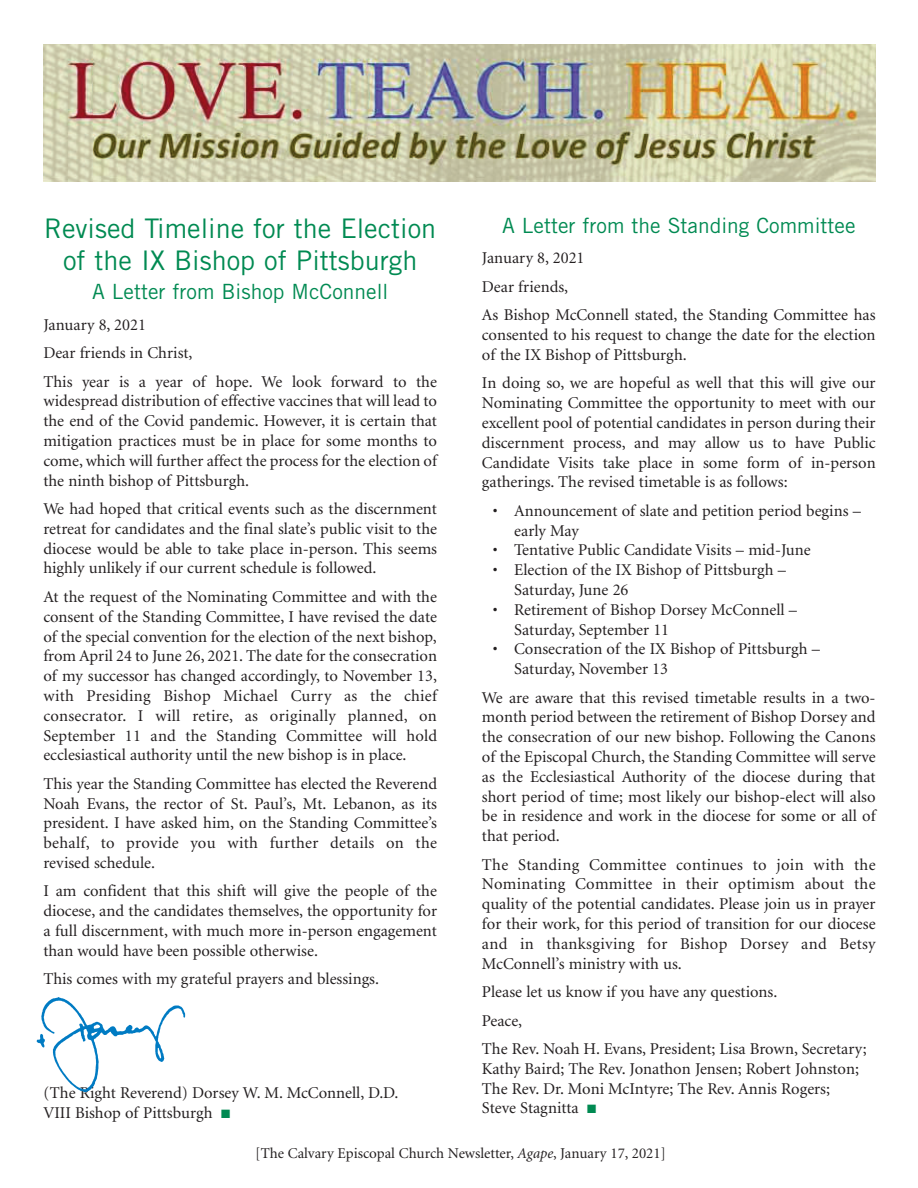
<style>
.page{position:relative;width:918px;height:1188px;background:#fff}
.page>*{position:absolute;margin:0;border:0;box-sizing:border-box;transform-origin:0 0}
.t1{font:27px/32.7px "Trade Gothic";color:#008a52;text-align:center}
.t2{font:21px "Trade Gothic";color:#008a52}
.t3{font:16.5px/19.8px "Minion";color:#231f20}
.t4{font:15px "Minion";color:#231f20}
.s1{color:#008a52}
.s2{font-style:italic}
</style>
<div class="page">
<img style="left:44px;top:44px;width:831px;height:138px">
<img style="left:36px;top:998px;width:150px;height:93px">
<h1 class="t1" style="left:44px;top:214px;width:394px">Revised Timeline for the Election of the IX Bishop of Pittsburgh</h1>
<p class="t2" style="left:92px;top:284px;width:298px">A Letter from Bishop McConnell</p>
<p class="t3" style="left:43px;top:312px;width:395px;line-height:28.5px">January 8, 2021<br>Dear friends in Christ,<br>This year is a year of hope. We look forward to the</p>
<p class="t3" style="left:43px;top:393px;width:395px;text-align:justify">widespread distribution of effective vaccines that will lead to the end of the Covid pandemic. However, it is certain that mitigation practices must be in place for some months to come, which will further affect the process for the election of the ninth bishop of Pittsburgh.</p>
<p class="t3" style="left:43px;top:500px;width:395px;text-align:justify">We had hoped that critical events such as the discernment retreat for candidates and the final slate’s public visit to the diocese would be able to take place in-person. This seems highly unlikely if our current schedule is followed.</p>
<p class="t3" style="left:43px;top:588px;width:395px;text-align:justify">At the request of the Nominating Committee and with the consent of the Standing Committee, I have revised the date of the special convention for the election of the next bishop, from April 24 to June 26, 2021. The date for the consecration of my successor has changed accordingly, to November 13, with Presiding Bishop Michael Curry as the chief consecrator. I will retire, as originally planned, on September 11 and the Standing Committee will hold ecclesiastical authority until the new bishop is in place.</p>
<p class="t3" style="left:43px;top:775px;width:395px;text-align:justify">This year the Standing Committee has elected the Reverend Noah Evans, the rector of St. Paul’s, Mt. Lebanon, as its president. I have asked him, on the Standing Committee’s behalf, to provide you with further details on the revised schedule.</p>
<p class="t3" style="left:43px;top:883px;width:395px;text-align:justify">I am confident that this shift will give the people of the diocese, and the candidates themselves, the opportunity for a full discernment, with much more in-person engagement than would have been possible otherwise.</p>
<p class="t3" style="left:43px;top:970px;width:337px">This comes with my grateful prayers and blessings.</p>
<p class="t3" style="left:43px;top:1084px;width:357px">(The Right Reverend) Dorsey W. M. McConnell, D.D.<br>VIII Bishop of Pittsburgh <span class="s1">■</span></p>
<p class="t2" style="left:502px;top:218px;width:355px">A Letter from the Standing Committee</p>
<p class="t3" style="left:482px;top:245px;width:395px;line-height:28.5px">January 8, 2021<br>Dear friends,<br>As Bishop McConnell stated, the Standing Committee has</p>
<p class="t3" style="left:482px;top:326px;width:395px">consented to his request to change the date for the election of the IX Bishop of Pittsburgh.</p>
<p class="t3" style="left:482px;top:375px;width:395px;text-align:justify">In doing so, we are hopeful as well that this will give our Nominating Committee the opportunity to meet with our excellent pool of potential candidates in person during their discernment process, and may allow us to have Public Candidate Visits take place in some form of in-person gatherings. The revised timetable is as follows:</p>
<p class="t3" style="left:514px;top:502px;width:348px;text-indent:-21px">• Announcement of slate and petition period begins – early May</p>
<p class="t3" style="left:493px;top:542px;width:320px">• Tentative Public Candidate Visits – mid-June</p>
<p class="t3" style="left:514px;top:561px;width:273px;text-indent:-21px">• Election of the IX Bishop of Pittsburgh –<br>Saturday, June 26</p>
<p class="t3" style="left:514px;top:601px;width:284px;text-indent:-21px">• Retirement of Bishop Dorsey McConnell –<br>Saturday, September 11</p>
<p class="t3" style="left:514px;top:641px;width:307px;text-indent:-21px">• Consecration of the IX Bishop of Pittsburgh –<br>Saturday, November 13</p>
<p class="t3" style="left:482px;top:689px;width:395px;text-align:justify">We are aware that this revised timetable results in a two&shy;month period between the retirement of Bishop Dorsey and the consecration of our new bishop. Following the Canons of the Episcopal Church, the Standing Committee will serve as the Ecclesiastical Authority of the diocese during that short period of time; most likely our bishop-elect will also be in residence and work in the diocese for some or all of that period.</p>
<p class="t3" style="left:482px;top:856px;width:395px;text-align:justify">The Standing Committee continues to join with the Nominating Committee in their optimism about the quality of the potential candidates. Please join us in prayer for their work, for this period of transition for our diocese and in thanksgiving for Bishop Dorsey and Betsy McConnell’s ministry with us.</p>
<p class="t3" style="left:482px;top:979px;width:386px;line-height:28.5px">Please let us know if you have any questions.<br>Peace,<br>The Rev. Noah H. Evans, President; Lisa Brown, Secretary;</p>
<p class="t3" style="left:482px;top:1060px;width:379px">Kathy Baird; The Rev. Jonathon Jensen; Robert Johnston;<br>The Rev. Dr. Moni McIntyre; The Rev. Annis Rogers;<br>Steve Stagnitta <span class="s1">■</span></p>
<p class="t4" style="left:255px;top:1148px;width:413px">[The Calvary Episcopal Church Newsletter, <span class="s2">Agape</span>, January 17, 2021]</p>
</div>
